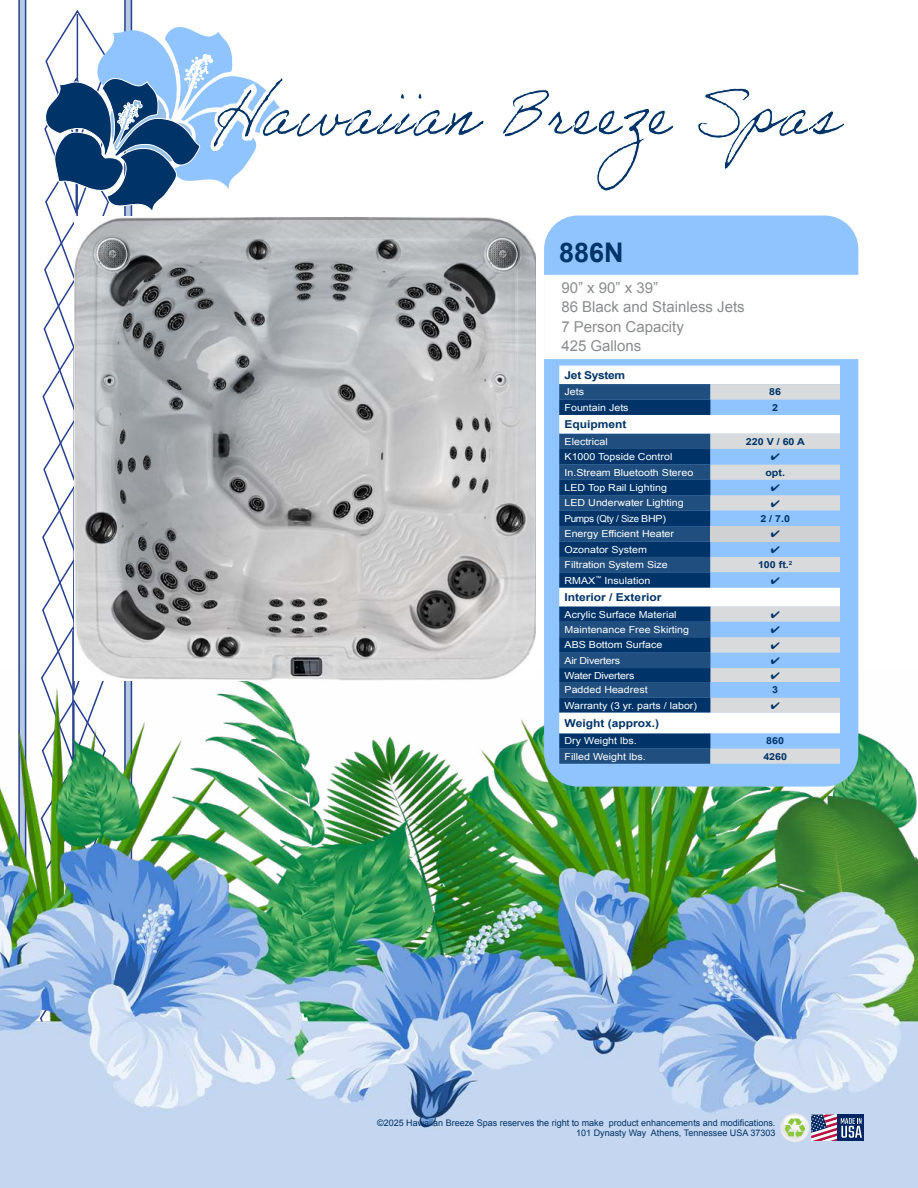
<style>
.page{position:relative;width:918px;height:1188px;background:#fff}
.page>*{position:absolute;margin:0;border:0;box-sizing:border-box;transform-origin:0 0}
.t1{font:700 27px "Arial";color:#003468}
.t2{font:15px/19.5px "Arial";color:#8a8c8e}
.t3{font:700 10.8px "Arial";color:#003468;scale:1.11 1}
.t4{font:700 10.8px "Arial";letter-spacing:-.025em;color:#003468;scale:1.11 1}
.t5{font:9.6px "Arial";color:#fff;scale:1.11 1}
.t6{font:700 9.6px "Arial";color:#003468;scale:1.11 1}
.t7{font:9.6px "Arial";letter-spacing:-.025em;color:#fff;scale:1.11 1}
.t8{font:9.6px "Arial";letter-spacing:-.025em;color:#fff;scale:1.05 1}
.t9{font:9px/10.8px "Arial";color:#003468;text-align:right}
</style>
<div class="page">
<svg style="left:18px;top:0;width:8px;height:667px;background:#899ec6"></svg>
<img style="left:0;top:667px;width:918px;height:521px">
<div style="left:838px;top:1115px;width:26px;height:26px;background:#002664"></div>
<svg style="left:780px;top:1113px;width:29px;height:29px"></svg>
<svg style="left:782px;top:1115px;width:80px;height:26px"></svg>
<img style="left:38px;top:0;width:246px;height:1182px">
<svg style="left:51px;top:60px;width:233px;height:139px"></svg>
<svg style="left:213px;top:77px;width:631px;height:114px"></svg>
<img style="left:75px;top:216px;width:461px;height:464px">
<div style="left:544px;top:216px;width:314px;height:571px;background:#8fc4ff;border-radius:34px"></div>
<div style="left:544px;top:275px;width:318px;height:84px;background:#fff"></div>
<div style="left:559px;top:366px;width:281px;height:18px;background:#fff"></div>
<svg style="left:559px;top:384px;width:151px;height:380px;background:#215080"></svg>
<svg style="left:710px;top:384px;width:130px;height:380px;fill:#d8dadb"></svg>
<svg style="left:559px;top:400px;width:151px;height:349px;background:#0e3f72"></svg>
<div style="left:559px;top:415px;width:281px;height:19px;background:#fff"></div>
<svg style="left:559px;top:449px;width:281px;height:284px"></svg>
<h1 class="t1" style="left:559px;top:235px;width:66px">886N</h1>
<h2 class="t2" style="left:561px;top:278px;width:185px">90” x 90” x 39”<br>86 Black and Stainless Jets<br>7 Person Capacity<br>425 Gallons</h2>
<p class="t4" style="left:565px;top:368px;width:56px">Jet System</p>
<p class="t5" style="left:565px;top:386px;width:19px">Jets</p>
<p class="t6" style="left:769px;top:386px;width:12px">86</p>
<p class="t5" style="left:565px;top:401px;width:59px">Fountain Jets</p>
<p class="t6" style="left:772px;top:401px;width:7px">2</p>
<p class="t3" style="left:565px;top:417px;width:57px">Equipment</p>
<p class="t5" style="left:565px;top:435px;width:40px">Electrical</p>
<p class="t6" style="left:746px;top:435px;width:55px">220 V / 60 A</p>
<p class="t5" style="left:565px;top:451px;width:99px">K1000 Topside Control</p>
<p class="t5" style="left:565px;top:466px;width:117px">In.Stream Bluetooth Stereo</p>
<p class="t6" style="left:765px;top:466px;width:19px">opt.</p>
<p class="t5" style="left:565px;top:481px;width:94px">LED Top Rail Lighting</p>
<p class="t5" style="left:565px;top:497px;width:109px">LED Underwater Lighting</p>
<p class="t8" style="left:565px;top:512px;width:98px">Pumps (Qty / Size BHP)</p>
<p class="t6" style="left:760px;top:512px;width:28px">2 / 7.0</p>
<p class="t5" style="left:565px;top:528px;width:100px">Energy Efficient Heater</p>
<p class="t5" style="left:565px;top:543px;width:76px">Ozonator System</p>
<p class="t5" style="left:565px;top:559px;width:94px">Filtration System Size</p>
<p class="t6" style="left:758px;top:558px;width:32px">100 ft.<sup>2</sup></p>
<p class="t5" style="left:565px;top:574px;width:79px">RMAX<sup>™</sup> Insulation</p>
<p class="t3" style="left:565px;top:590px;width:89px">Interior / Exterior</p>
<p class="t5" style="left:565px;top:608px;width:102px">Acrylic Surface Material</p>
<p class="t5" style="left:565px;top:623px;width:114px">Maintenance Free Skirting</p>
<p class="t5" style="left:565px;top:639px;width:90px">ABS Bottom Surface</p>
<p class="t7" style="left:565px;top:654px;width:51px">Air Diverters</p>
<p class="t7" style="left:565px;top:669px;width:65px">Water Diverters</p>
<p class="t5" style="left:565px;top:684px;width:76px">Padded Headrest</p>
<p class="t6" style="left:772px;top:684px;width:7px">3</p>
<p class="t5" style="left:565px;top:699px;width:121px">Warranty (3 yr. parts / labor)</p>
<p class="t3" style="left:565px;top:716px;width:87px">Weight (approx.)</p>
<p class="t5" style="left:565px;top:735px;width:67px">Dry Weight lbs.</p>
<p class="t6" style="left:766px;top:735px;width:18px">860</p>
<p class="t5" style="left:565px;top:750px;width:75px">Filled Weight lbs.</p>
<p class="t6" style="left:763px;top:750px;width:23px">4260</p>
<p class="t9" style="left:377px;top:1117px;width:400px">©2025 Hawaiian Breeze Spas reserves the right to make product enhancements and modifications.<br>101 Dynasty Way Athens, Tennessee USA 37303</p>
</div>
